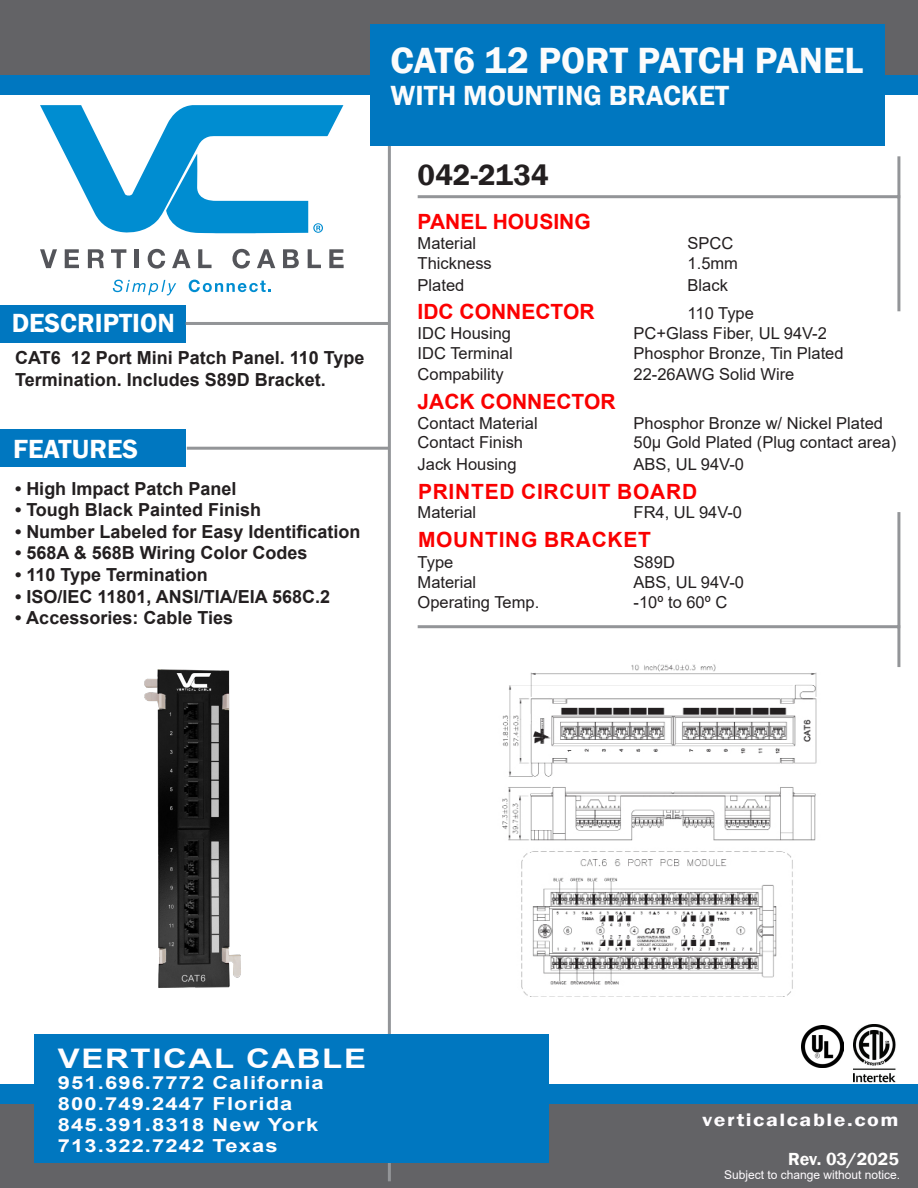
<style>
.page{position:relative;width:918px;height:1188px;background:#fff}
.page>*{position:absolute;margin:0;border:0;box-sizing:border-box;transform-origin:0 0}
.t1{font:600 37.5px "Franklin Gothic";color:#fcfcfc}
.t2{font:600 30px "Franklin Gothic";color:#231f20}
.t3{font:600 28.5px "Franklin Gothic";color:#fcfcfc}
.t4{font:600 27px "Franklin Gothic";color:#fff}
.t5{font:700 27px "Arial";letter-spacing:.05em;color:#fffdff;scale:1.22 1}
.t6{font:700 21px "Arial";letter-spacing:.035em;color:#fa0000}
.t7{font:700 21px "Arial";color:#fc0000}
.t8{font:700 21px "Arial";color:#f90000}
.t9{font:600 18.3px "Franklin Gothic";letter-spacing:.07em;color:#fffdff;scale:1.2 1}
.t10{font:700 18px "Arial";color:#231f20}
.t11{font:700 18px/21px "Arial";letter-spacing:.05em;color:#fffdff;scale:1.22 1}
.t12{font:600 18px "Franklin Gothic";color:#fffefd}
.t13{font:16.5px "Arial";color:#231f20}
.t14{font:12px "Arial";color:#fffcff}
</style>
<div class="page">
<div style="left:0;top:0;width:918px;height:75px;background:#636366"></div>
<div style="left:0;top:75px;width:918px;height:19px;background:#0077c0"></div>
<div style="left:0;top:429px;width:185px;height:37px;background:#0077c0"></div>
<div style="left:0;top:305px;width:185px;height:37px;background:#0077c0"></div>
<svg style="left:113px;top:280px;width:63px;height:15px"></svg>
<svg style="left:189px;top:280px;width:82px;height:12px"></svg>
<svg style="left:40px;top:249px;width:17px;height:19px"></svg>
<svg style="left:65px;top:249px;width:14px;height:19px"></svg>
<svg style="left:88px;top:249px;width:16px;height:19px"></svg>
<svg style="left:111px;top:249px;width:15px;height:19px"></svg>
<hr style="left:135px;top:249px;width:4px;height:19px;background:#54555a">
<svg style="left:148px;top:249px;width:17px;height:20px"></svg>
<svg style="left:172px;top:249px;width:19px;height:19px"></svg>
<svg style="left:198px;top:249px;width:14px;height:19px"></svg>
<svg style="left:232px;top:249px;width:18px;height:20px"></svg>
<svg style="left:257px;top:249px;width:18px;height:19px"></svg>
<svg style="left:283px;top:249px;width:16px;height:19px"></svg>
<svg style="left:308px;top:249px;width:13px;height:19px"></svg>
<svg style="left:329px;top:249px;width:15px;height:19px"></svg>
<svg style="left:40px;top:105px;width:303px;height:128px"></svg>
<div style="left:1px;top:1097px;width:917px;height:91px;background:#636366"></div>
<div style="left:1px;top:1085px;width:917px;height:19px;background:#0077c0"></div>
<hr style="left:388px;top:144px;width:3px;height:1037px;background:#939598">
<div style="left:370px;top:24px;width:514px;height:122px;background:#0077c0"></div>
<hr style="left:186px;top:322px;width:202px;height:3px;background:#939598">
<hr style="left:187px;top:447px;width:203px;height:3px;background:#939598">
<div style="left:34px;top:1034px;width:514px;height:128px;background:#0077c0"></div>
<img style="left:502px;top:664px;width:315px;height:333px">
<img style="left:144px;top:669px;width:97px;height:319px">
<img style="left:854px;top:1025px;width:42px;height:58px">
<img style="left:802px;top:1026px;width:41px;height:41px">
<hr style="left:418px;top:195px;width:482px;height:3px;background:#939598">
<hr style="left:897px;top:156px;width:3px;height:155px;background:#939598">
<hr style="left:418px;top:625px;width:482px;height:3px;background:#939598">
<hr style="left:897px;top:512px;width:3px;height:155px;background:#939598">
<h3 class="t4" style="left:12px;top:307px;width:165px">DESCRIPTION</h3>
<p class="t10" style="left:15px;top:345px;width:351px">CAT6 12 Port Mini Patch Panel. 110 Type</p>
<p class="t10" style="left:15px;top:367px;width:312px">Termination. Includes S89D Bracket.</p>
<h3 class="t4" style="left:13px;top:432px;width:126px">FEATURES</h3>
<p class="t10" style="left:15px;top:476px;width:223px">• High Impact Patch Panel</p>
<p class="t10" style="left:15px;top:497px;width:248px">• Tough Black Painted Finish</p>
<p class="t10" style="left:15px;top:519px;width:347px">• Number Labeled for Easy Identification</p>
<p class="t10" style="left:15px;top:540px;width:294px">• 568A &amp; 568B Wiring Color Codes</p>
<p class="t10" style="left:15px;top:562px;width:194px">• 110 Type Termination</p>
<p class="t10" style="left:15px;top:584px;width:317px">• ISO/IEC 11801, ANSI/TIA/EIA 568C.2</p>
<p class="t10" style="left:15px;top:605px;width:220px">• Accessories: Cable Ties</p>
<p class="t1" style="left:391px;top:38px;width:474px">CAT6 12 PORT PATCH PANEL</p>
<p class="t3" style="left:391px;top:78px;width:340px">WITH MOUNTING BRACKET</p>
<p class="t2" style="left:418px;top:157px;width:133px">042-2134</p>
<p class="t7" style="left:418px;top:207px;width:175px">PANEL HOUSING</p>
<p class="t13" style="left:418px;top:232px;width:60px">Material</p>
<p class="t13" style="left:688px;top:232px;width:47px">SPCC</p>
<p class="t13" style="left:418px;top:252px;width:76px">Thickness</p>
<p class="t13" style="left:688px;top:252px;width:52px">1.5mm</p>
<p class="t13" style="left:418px;top:274px;width:48px">Plated</p>
<p class="t13" style="left:688px;top:274px;width:42px">Black</p>
<p class="t7" style="left:418px;top:297px;width:178px">IDC CONNECTOR</p>
<p class="t13" style="left:688px;top:302px;width:68px">110 Type</p>
<p class="t13" style="left:418px;top:322px;width:95px">IDC Housing</p>
<p class="t13" style="left:634px;top:322px;width:195px">PC+Glass Fiber, UL 94V-2</p>
<p class="t13" style="left:418px;top:342px;width:97px">IDC Terminal</p>
<p class="t13" style="left:634px;top:342px;width:212px">Phosphor Bronze, Tin Plated</p>
<p class="t13" style="left:418px;top:363px;width:88px">Compability</p>
<p class="t13" style="left:634px;top:363px;width:162px">22-26AWG Solid Wire</p>
<p class="t8" style="left:418px;top:387px;width:199px">JACK CONNECTOR</p>
<p class="t13" style="left:418px;top:412px;width:122px">Contact Material</p>
<p class="t13" style="left:634px;top:412px;width:251px">Phosphor Bronze w/ Nickel Plated</p>
<p class="t13" style="left:418px;top:431px;width:107px">Contact Finish</p>
<p class="t13" style="left:634px;top:431px;width:264px">50µ Gold Plated (Plug contact area)</p>
<p class="t13" style="left:418px;top:453px;width:101px">Jack Housing</p>
<p class="t13" style="left:634px;top:453px;width:112px">ABS, UL 94V-0</p>
<p class="t6" style="left:418px;top:476px;width:281px">PRINTED CIRCUIT BOARD</p>
<p class="t13" style="left:418px;top:501px;width:60px">Material</p>
<p class="t13" style="left:634px;top:501px;width:110px">FR4, UL 94V-0</p>
<p class="t6" style="left:418px;top:525px;width:235px">MOUNTING BRACKET</p>
<p class="t13" style="left:418px;top:551px;width:37px">Type</p>
<p class="t13" style="left:634px;top:551px;width:43px">S89D</p>
<p class="t13" style="left:418px;top:571px;width:60px">Material</p>
<p class="t13" style="left:634px;top:571px;width:112px">ABS, UL 94V-0</p>
<p class="t13" style="left:418px;top:591px;width:123px">Operating Temp.</p>
<p class="t13" style="left:634px;top:591px;width:95px">-10º to 60º C</p>
<h3 class="t5" style="left:58px;top:1039px;width:254px">VERTICAL CABLE</h3>
<p class="t11" style="left:58px;top:1072px;width:219px">951.696.7772 California<br>800.749.2447 Florida<br>845.391.8318 New York<br>713.322.7242 Texas</p>
<p class="t9" style="left:703px;top:1108px;width:165px">verticalcable.com</p>
<p class="t12" style="left:788px;top:1148px;width:112px">Rev. 03/2025</p>
<p class="t14" style="left:724px;top:1167px;width:178px">Subject to change without notice.</p>
</div>
